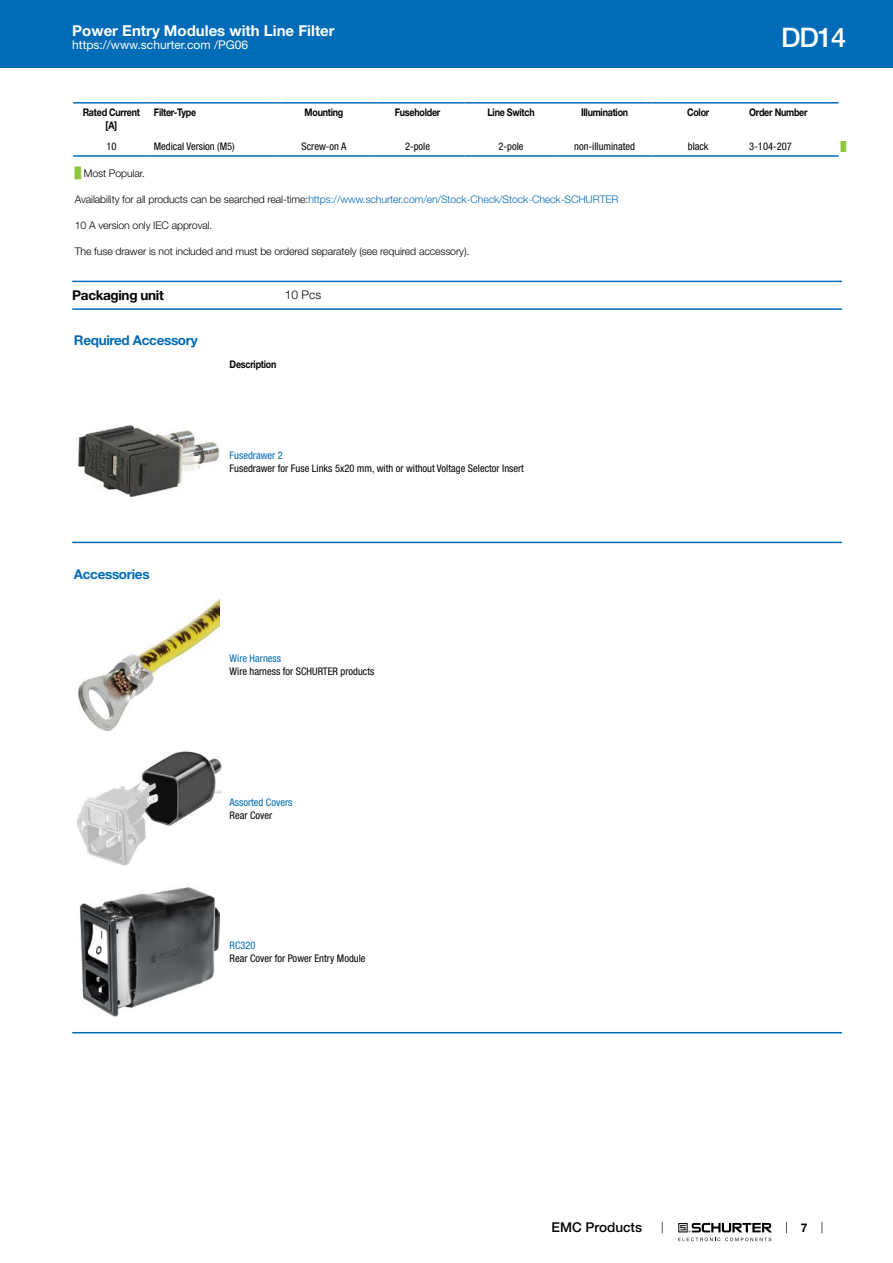
<style>
.page{position:relative;width:893px;height:1263px;background:#fff}
.page>*{position:absolute;margin:0;border:0;box-sizing:border-box;transform-origin:0 0}
.t1{font:500 27px "Helvetica Neue LT";color:#fff}
.t2{font:700 15px "Helvetica Neue LT";color:#fff}
.t3{font:700 13.5px "Helvetica Neue LT";letter-spacing:-.025em;color:#006bb6}
.t4{font:700 13.5px "Helvetica Neue LT";letter-spacing:-.025em;color:#000}
.t5{font:500 13.5px "Helvetica Neue LT";color:#000}
.t6{font:12px "Helvetica Neue LT";color:#fff}
.t7{font:300 12px "Helvetica Neue LT";color:#000}
.t8{font:700 12px "Helvetica Neue LT";color:#000}
.t9{font:condensed 10.5px "Helvetica Neue LT";color:#000}
.t10{font:300 10.5px "Helvetica Neue LT";letter-spacing:-.01em;color:#000}
.t11{font:300 10.5px "Helvetica Neue LT";letter-spacing:-.01em;color:#006bb6}
.t12{font:700 10.5px/12.6px "Helvetica Neue LT";letter-spacing:-.025em;color:#000;text-align:center;scale:.85 1}
.t13{font:condensed 10.5px "Helvetica Neue LT";color:#006bb6}
.t14{font:9px "Arial Unicode MS";color:#8dc63f}
.s1{font-family:"Arial Unicode MS";font-weight:400;color:#8dc63f}
.s2{color:#000}
</style>
<div class="page">
<svg style="left:678px;top:1223px;width:94px;height:18px"></svg>
<div style="left:0;top:0;width:893px;height:68px;background:#006bb6"></div>
<hr style="left:73px;top:102px;width:77px;height:2px;background:#006bb6">
<hr style="left:150px;top:102px;width:127px;height:2px;background:#006bb6">
<hr style="left:277px;top:102px;width:94px;height:2px;background:#006bb6">
<hr style="left:371px;top:102px;width:93px;height:2px;background:#006bb6">
<hr style="left:464px;top:102px;width:94px;height:2px;background:#006bb6">
<hr style="left:558px;top:102px;width:93px;height:2px;background:#006bb6">
<hr style="left:651px;top:102px;width:94px;height:2px;background:#006bb6">
<hr style="left:745px;top:102px;width:93px;height:2px;background:#006bb6">
<hr style="left:73px;top:155px;width:77px;height:2px;background:#006bb6">
<hr style="left:150px;top:155px;width:127px;height:2px;background:#006bb6">
<hr style="left:277px;top:155px;width:94px;height:2px;background:#006bb6">
<hr style="left:371px;top:155px;width:93px;height:2px;background:#006bb6">
<hr style="left:464px;top:155px;width:94px;height:2px;background:#006bb6">
<hr style="left:558px;top:155px;width:93px;height:2px;background:#006bb6">
<hr style="left:651px;top:155px;width:94px;height:2px;background:#006bb6">
<hr style="left:745px;top:155px;width:93px;height:2px;background:#006bb6">
<hr style="left:72px;top:281px;width:770px;height:1px;background:#006bb6">
<hr style="left:72px;top:308px;width:770px;height:2px;background:#006bb6">
<img style="left:78px;top:424px;width:142px;height:74px">
<hr style="left:72px;top:542px;width:770px;height:1px;background:#006bb6">
<img style="left:78px;top:599px;width:141px;height:131px">
<img style="left:77px;top:752px;width:144px;height:113px">
<img style="left:79px;top:887px;width:140px;height:130px">
<hr style="left:72px;top:1032px;width:770px;height:1px;background:#006bb6">
<h2 class="t2" style="left:72px;top:21px;width:264px">Power Entry Modules with Line Filter</h2>
<p class="t6" style="left:72px;top:38px;width:178px">https://www.schurter.com /PG06</p>
<h1 class="t1" style="left:781px;top:21px;width:66px">DD14</h1>
<p class="t12" style="left:83px;top:106px;width:69px">Rated Current [A]</p>
<p class="t12" style="left:154px;top:106px;width:51px">Filter-Type</p>
<p class="t12" style="left:305px;top:106px;width:47px">Mounting</p>
<p class="t12" style="left:395px;top:106px;width:55px">Fuseholder</p>
<p class="t12" style="left:488px;top:106px;width:57px">Line Switch</p>
<p class="t12" style="left:581px;top:106px;width:57px">Illumination</p>
<p class="t12" style="left:687px;top:106px;width:28px">Color</p>
<p class="t12" style="left:749px;top:106px;width:70px">Order Number</p>
<p class="t9" style="left:106px;top:140px;width:12px">10</p>
<p class="t9" style="left:154px;top:140px;width:82px">Medical Version (M5)</p>
<p class="t9" style="left:302px;top:140px;width:46px">Screw-on A</p>
<p class="t9" style="left:405px;top:140px;width:27px">2-pole</p>
<p class="t9" style="left:499px;top:140px;width:27px">2-pole</p>
<p class="t9" style="left:574px;top:140px;width:62px">non-illuminated</p>
<p class="t9" style="left:688px;top:140px;width:22px">black</p>
<p class="t9" style="left:749px;top:140px;width:44px">3-104-207</p>
<p class="t14" style="left:841px;top:140px;width:7px">█</p>
<p class="t10" style="left:75px;top:167px;width:72px"><span class="s1">█</span> Most Popular.</p>
<p class="t11" style="left:75px;top:193px;width:545px"><span class="s2">Availability for all products can be searched real-time:</span>https://www.schurter.com/en/Stock-Check/Stock-Check-SCHURTER</p>
<p class="t10" style="left:75px;top:219px;width:139px">10 A version only IEC approval.</p>
<p class="t10" style="left:75px;top:245px;width:396px">The fuse drawer is not included and must be ordered separately (see required accessory).</p>
<p class="t4" style="left:72px;top:287px;width:93px">Packaging unit</p>
<p class="t7" style="left:285px;top:287px;width:38px">10 Pcs</p>
<p class="t3" style="left:74px;top:332px;width:125px">Required Accessory</p>
<p class="t12" style="left:230px;top:358px;width:57px">Description</p>
<p class="t3" style="left:74px;top:565px;width:77px">Accessories</p>
<p class="t13" style="left:230px;top:449px;width:55px">Fusedrawer 2</p>
<p class="t9" style="left:230px;top:462px;width:296px">Fusedrawer for Fuse Links 5x20 mm, with or without Voltage Selector Insert</p>
<p class="t13" style="left:230px;top:653px;width:53px">Wire Harness</p>
<p class="t9" style="left:230px;top:665px;width:146px">Wire harness for SCHURTER products</p>
<p class="t13" style="left:230px;top:796px;width:64px">Assorted Covers</p>
<p class="t9" style="left:230px;top:809px;width:44px">Rear Cover</p>
<p class="t13" style="left:230px;top:939px;width:28px">RC320</p>
<p class="t9" style="left:230px;top:952px;width:137px">Rear Cover for Power Entry Module</p>
<p class="t5" style="left:552px;top:1219px;width:92px">EMC Products</p>
<p class="t8" style="left:801px;top:1220px;width:8px">7</p>
</div>
